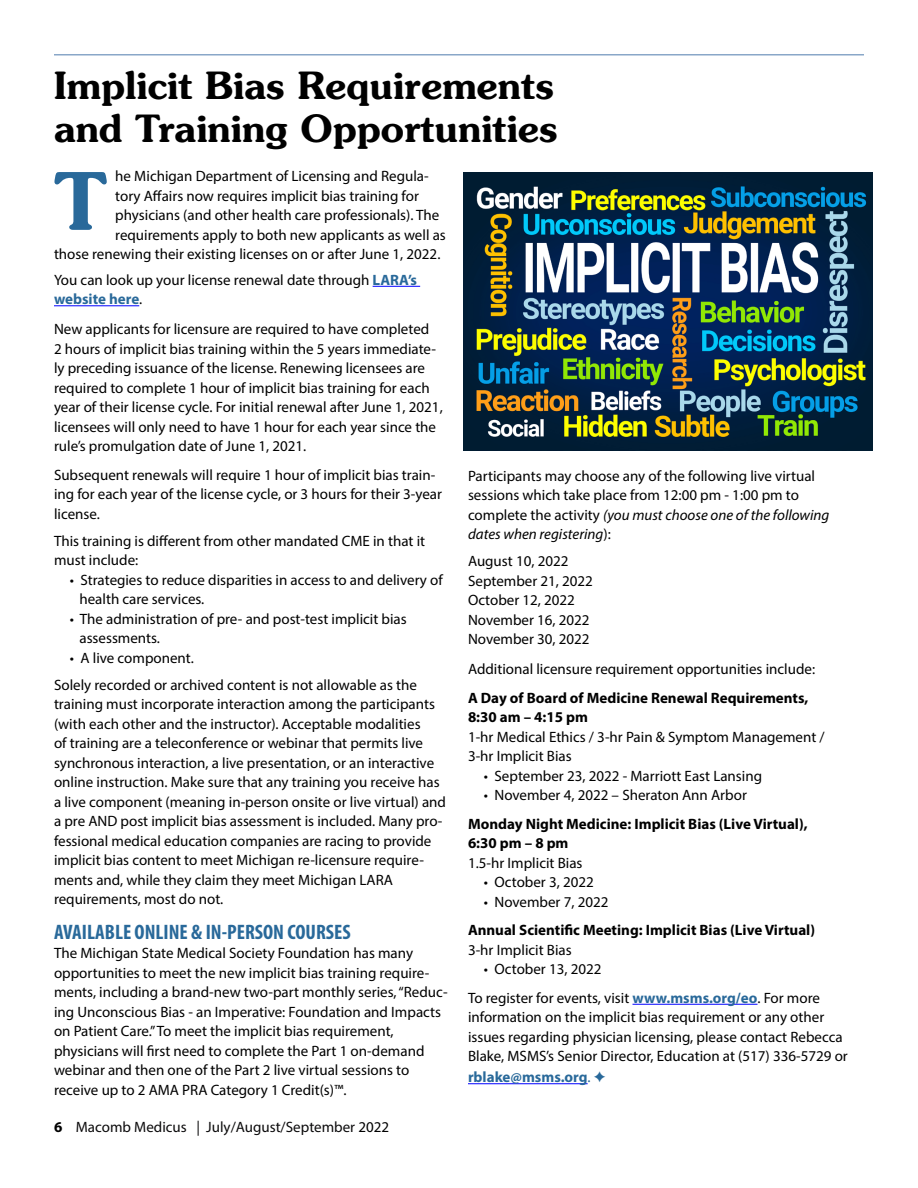
<style>
.page{position:relative;width:918px;height:1188px;background:#fff}
.page>*{position:absolute;margin:0;border:0;box-sizing:border-box;transform-origin:0 0}
.t1{font:600 79.05px "Souvenir";color:#29699a}
.t2{font:600 37.5px/43.5px "Souvenir";color:#000}
.t3{font:700 condensed 21px "Myriad Pro";color:#29699a}
.t4{font:15px/19.5px "Myriad Pro";color:#000}
.t5{font:700 15px/19.5px "Myriad Pro";color:#000}
.t6{font:italic 15px/19.5px "Myriad Pro";color:#000}
.t7{font:15px "Myriad Pro";color:#0b0a0b}
.t8{font:700 15px "Myriad Pro";color:#29699a}
.s1{font-weight:700;color:#29699a}
.s2{font-weight:700;color:#000}
.s3{color:#000}
.s4{font-style:normal}
.s5{font-weight:400}
</style>
<div class="page">
<hr style="left:633px;top:1004px;width:125px;height:1px;background:#00f">
<hr style="left:468px;top:1083px;width:120px;height:1px;background:#00f">
<hr style="left:373px;top:286px;width:47px;height:1px;background:#00f">
<hr style="left:54px;top:305px;width:85px;height:1px;background:#00f">
<hr style="left:54px;top:54px;width:810px;height:2px;background:#89a7c8">
<img style="left:464px;top:172px;width:409px;height:279px">
<p class="t2" style="left:54px;top:64px;width:505px">Implicit Bias Requirements and Training Opportunities</p>
<p class="t4" style="left:115px;top:166px;width:315px">he Michigan Department of Licensing and Regula-</p>
<p class="t4" style="left:115px;top:186px;width:305px">tory Affairs now requires implicit bias training for</p>
<p class="t4" style="left:115px;top:205px;width:326px">physicians (and other health care professionals). The</p>
<p class="t4" style="left:115px;top:225px;width:332px">requirements apply to both new applicants as well as</p>
<p class="t4" style="left:54px;top:244px;width:388px">those renewing their existing licenses on or after June 1, 2022.</p>
<p class="t4" style="left:54px;top:270px;width:365px">You can look up your license renewal date through <span class="s1">LARA’s website here</span>.</p>
<p class="t4" style="left:54px;top:319px;width:390px">New applicants for licensure are required to have completed<br>2 hours of implicit bias training within the 5 years immediate&shy;ly preceding issuance of the license. Renewing licensees are required to complete 1 hour of implicit bias training for each year of their license cycle. For initial renewal after June 1, 2021, licensees will only need to have 1 hour for each year since the rule’s promulgation date of June 1, 2021.</p>
<p class="t4" style="left:54px;top:465px;width:390px">Subsequent renewals will require 1 hour of implicit bias train&shy;ing for each year of the license cycle, or 3 hours for their 3-year license.</p>
<p class="t4" style="left:54px;top:531px;width:373px">This training is different from other mandated CME in that it must include:</p>
<p class="t4" style="left:79px;top:570px;width:365px;text-indent:-10px">• Strategies to reduce disparities in access to and delivery of health care services.</p>
<p class="t4" style="left:79px;top:609px;width:329px;text-indent:-10px">• The administration of pre- and post-test implicit bias assessments.</p>
<p class="t4" style="left:70px;top:648px;width:126px">• A live component.</p>
<p class="t4" style="left:54px;top:675px;width:394px">Solely recorded or archived content is not allowable as the training must incorporate interaction among the participants (with each other and the instructor). Acceptable modalities<br>of training are a teleconference or webinar that permits live synchronous interaction, a live presentation, or an interactive online instruction. Make sure that any training you receive has a live component (meaning in-person onsite or live virtual) and a pre AND post implicit bias assessment is included. Many pro&shy;fessional medical education companies are racing to provide</p>
<p class="t4" style="left:54px;top:850px;width:371px">implicit bias content to meet Michigan re-licensure require&shy;ments and, while they claim they meet Michigan LARA</p>
<p class="t4" style="left:54px;top:889px;width:171px">requirements, most do not.</p>
<p class="t3" style="left:54px;top:919px;width:298px">AVAILABLE ONLINE &amp; IN-PERSON COURSES</p>
<p class="t4" style="left:54px;top:943px;width:361px">The Michigan State Medical Society Foundation has many</p>
<p class="t4" style="left:54px;top:963px;width:395px">opportunities to meet the new implicit bias training require&shy;ments, including a brand-new two-part monthly series, “Reduc&shy;ing Unconscious Bias - an Imperative: Foundation and Impacts on Patient Care.” To meet the implicit bias requirement,</p>
<p class="t4" style="left:54px;top:1041px;width:372px">physicians will first need to complete the Part 1 on-demand webinar and then one of the Part 2 live virtual sessions to</p>
<p class="t4" style="left:54px;top:1080px;width:294px">receive up to 2 AMA PRA Category 1 Credit(s)™.</p>
<p class="t7" style="left:54px;top:1117px;width:337px"><span class="s2">6</span> Macomb Medicus | July/August/September <span class="s3">2022</span></p>
<p class="t1" style="left:54px;top:152px;width:55px">T</p>
<p class="t4" style="left:468px;top:466px;width:349px">Participants may choose any of the following live virtual</p>
<p class="t4" style="left:468px;top:485px;width:333px">sessions which take place from 12:00 pm - 1:00 pm to</p>
<p class="t6" style="left:468px;top:505px;width:363px"><span class="s4">complete the activity</span> (you must choose one of the following dates when registering<span class="s4">):</span></p>
<p class="t4" style="left:468px;top:551px;width:102px">August 10, 2022</p>
<p class="t4" style="left:468px;top:571px;width:127px">September 21, 2022</p>
<p class="t4" style="left:468px;top:590px;width:109px">October 12, 2022</p>
<p class="t4" style="left:468px;top:610px;width:123px">November 16, 2022</p>
<p class="t4" style="left:468px;top:629px;width:123px">November 30, 2022</p>
<p class="t4" style="left:468px;top:659px;width:349px">Additional licensure requirement opportunities include:</p>
<p class="t5" style="left:468px;top:687px;width:342px">A Day of Board of Medicine Renewal Requirements,<br>8:30 am – 4:15 pm</p>
<p class="t4" style="left:468px;top:727px;width:358px">1-hr Medical Ethics / 3-hr Pain &amp; Symptom Management /<br>3-hr Implicit Bias</p>
<p class="t4" style="left:484px;top:766px;width:280px">• September 23, 2022 - Marriott East Lansing</p>
<p class="t4" style="left:484px;top:785px;width:265px">• November 4, 2022 – Sheraton Ann Arbor</p>
<p class="t5" style="left:468px;top:813px;width:341px">Monday Night Medicine: Implicit Bias (Live Virtual),<br>6:30 pm – 8 pm</p>
<p class="t4" style="left:468px;top:853px;width:116px">1.5-hr Implicit Bias</p>
<p class="t4" style="left:484px;top:872px;width:111px">• October 3, 2022</p>
<p class="t4" style="left:484px;top:892px;width:126px">• November 7, 2022</p>
<p class="t5" style="left:468px;top:920px;width:349px">Annual Scientific Meeting: Implicit Bias (Live Virtual)</p>
<p class="t4" style="left:468px;top:940px;width:105px">3-hr Implicit Bias</p>
<p class="t4" style="left:484px;top:959px;width:119px">• October 13, 2022</p>
<p class="t4" style="left:468px;top:988px;width:353px">To register for events, visit <span class="s1">www.msms.org/eo</span>. For more</p>
<p class="t4" style="left:468px;top:1007px;width:381px">information on the implicit bias requirement or any other issues regarding physician licensing, please contact Rebecca<br>Blake, MSMS’s Senior Director, Education at (517) 336-5729 or</p>
<p class="t8" style="left:468px;top:1067px;width:124px">rblake@msms.org<span class="s5">.</span></p>
</div>
